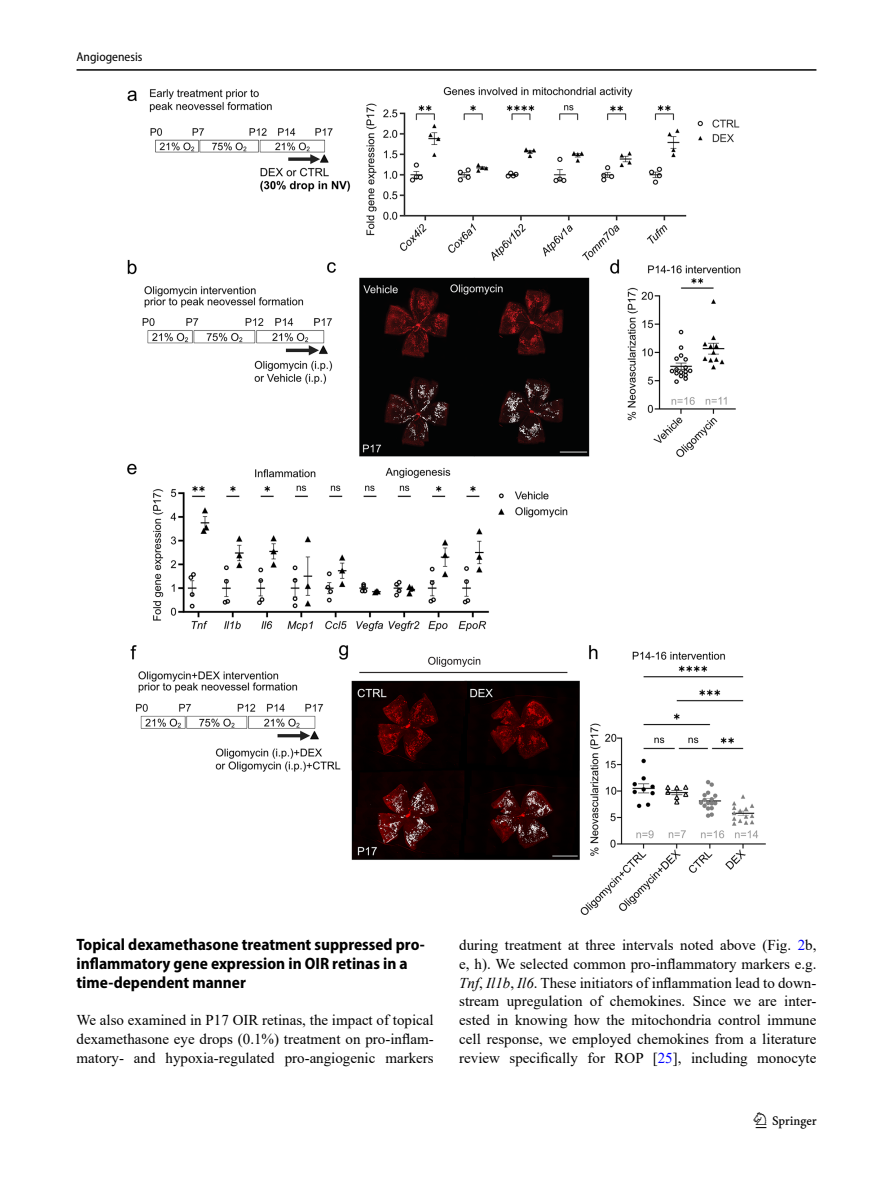
<style>
.page{position:relative;width:893px;height:1187px;background:#fff}
.page>*{position:absolute;margin:0;border:0;box-sizing:border-box;transform-origin:0 0}
.t1{font:22.5px "Springnew";color:#000}
.Head_2{font:700 semi-condensed 16.5px/18.8px "Myriad Pro";color:#000}
.Body_Text{font:15px/18.8px "Times New Roman";color:#000;text-align:justify}
.t2{font:semi-condensed 12.75px "Myriad Pro";color:#000}
.s1{color:#00f}
.s2{font-style:italic}
</style>
<div class="page">
<hr style="left:77px;top:69px;width:739px;height:2px;background:#000">
<img style="left:127px;top:87px;width:638px;height:827px">
<p class="t2" style="left:77px;top:49px;width:68px">Angiogenesis</p>
<p class="Head_2" style="left:77px;top:934px;width:350px">Topical dexamethasone treatment suppressed pro&shy;inflammatory gene expression in OIR retinas in a time-dependent manner</p>
<p class="Body_Text" style="left:77px;top:1010px;width:359px">We also examined in P17 OIR retinas, the impact of topical dexamethasone eye drops (0.1%) treatment on pro-inflam&shy;matory- and hypoxia-regulated pro-angiogenic markers</p>
<p class="Body_Text" style="left:459px;top:935px;width:359px">during treatment at three intervals noted above (Fig. <span class="s1">2</span>b, e, h). We selected common pro-inflammatory markers e.g.<br><span class="s2">Tnf</span>, <span class="s2">Il1b</span>, <span class="s2">Il6</span>. These initiators of inflammation lead to down&shy;stream upregulation of chemokines. Since we are inter&shy;ested in knowing how the mitochondria control immune cell response, we employed chemokines from a literature review specifically for ROP [<span class="s1">25</span>], including monocyte</p>
<h1 class="t1" style="left:756px;top:1107px;width:63px">1 3</h1>
</div>
